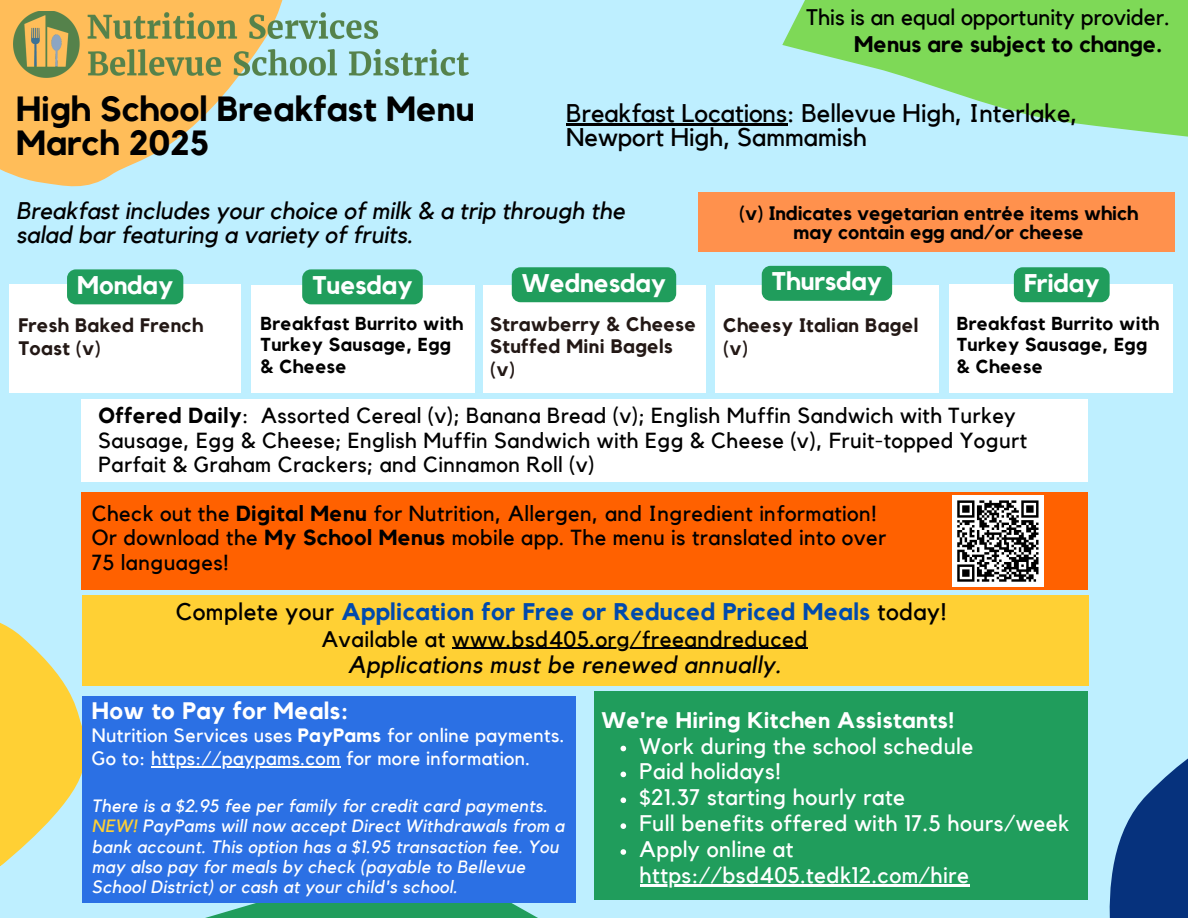
<style>
.page{position:relative;width:1188px;height:918px;background:#beefff}
.page>*{position:absolute;margin:0;border:0;box-sizing:border-box;transform-origin:0 0}
.t1{font:700 34.8px/33.8px "Kollektif";color:#000}
.t2{font:25.5px/24.8px "Kollektif";color:#000}
.t3{font:700 25.5px "Kollektif";color:#fff}
.t4{font:italic 24px/23.7px "Kollektif";color:#000}
.t5{font:700 24px "Kollektif";letter-spacing:.02em;color:#004aad}
.t6{font:italic 24px "Kollektif";letter-spacing:.02em;color:#000}
.t7{font:700 23.85px "Kollektif";letter-spacing:.02em;color:#fff}
.t8{font:22.5px "Kollektif";letter-spacing:.02em;color:#fff}
.t9{font:22.5px "Kollektif";letter-spacing:.02em;color:#000}
.t10{font:22.5px "Kollektif";color:#000}
.t11{font:700 22.5px "Kollektif";letter-spacing:.02em;color:#fff}
.t12{font:700 22.5px "Kollektif";color:#000}
.t13{font:21.75px/24.8px "Kollektif";letter-spacing:.02em;color:#000}
.t14{font:700 19.5px/22.5px "Kollektif";letter-spacing:.02em;color:#231815}
.t15{font:700 19.5px/19.2px "Kollektif";color:#000;text-align:center}
.t16{font:19.35px/22.5px "Kollektif";letter-spacing:.02em;color:#fff}
.t17{font:700 18.75px/21.3px "Kollektif";letter-spacing:.02em;color:#000}
.t18{font:italic 17.85px/20.2px "Kollektif";letter-spacing:.02em;color:#fff}
.s1{font-weight:700}
.s2{font-weight:400;color:#000}
.s3{color:#ffd034}
</style>
<div class="page">
<svg style="left:82px;top:902px;width:494px;height:16px;fill:#209d5c"></svg>
<svg style="left:777px;top:0;width:411px;height:137px;fill:#7ed957"></svg>
<svg style="left:0;top:536px;width:82px;height:330px;fill:#ffd034"></svg>
<svg style="left:0;top:0;width:283px;height:282px"></svg>
<svg style="left:1088px;top:659px;width:100px;height:259px"></svg>
<div style="left:949px;top:284px;width:224px;height:109px;background:#fff"></div>
<div style="left:715px;top:285px;width:224px;height:108px;background:#fff"></div>
<div style="left:483px;top:285px;width:222px;height:108px;background:#fff"></div>
<div style="left:251px;top:285px;width:223px;height:108px;background:#fff"></div>
<div style="left:10px;top:284px;width:231px;height:109px;background:#fff"></div>
<div style="left:82px;top:400px;width:1006px;height:82px;background:#fff"></div>
<div style="left:82px;top:492px;width:1006px;height:98px;background:#ff6100"></div>
<div style="left:594px;top:691px;width:494px;height:209px;background:#209d5c"></div>
<div style="left:82px;top:696px;width:494px;height:206px;background:#2b70e4"></div>
<div style="left:82px;top:595px;width:1006px;height:91px;background:#ffd034"></div>
<div style="left:952px;top:495px;width:91px;height:92px;background:#fff"></div>
<svg style="left:957px;top:500px;width:82px;height:82px"></svg>
<div style="left:762px;top:266px;width:130px;height:35px;background:#209d5c;border-radius:9px"></div>
<div style="left:1014px;top:267px;width:96px;height:35px;background:#209d5c;border-radius:9px"></div>
<div style="left:67px;top:269px;width:116px;height:35px;background:#209d5c;border-radius:9px"></div>
<div style="left:302px;top:269px;width:121px;height:35px;background:#209d5c;border-radius:9px"></div>
<div style="left:512px;top:267px;width:164px;height:35px;background:#209d5c"></div>
<svg style="left:621px;top:746px;width:5px;height:5px"></svg>
<svg style="left:621px;top:772px;width:5px;height:5px"></svg>
<svg style="left:621px;top:797px;width:5px;height:6px"></svg>
<svg style="left:621px;top:823px;width:5px;height:6px"></svg>
<svg style="left:621px;top:849px;width:5px;height:6px"></svg>
<hr style="left:640px;top:884px;width:329px;height:2px;background:#fff">
<hr style="left:151px;top:766px;width:190px;height:1px;background:#fff">
<hr style="left:452px;top:648px;width:356px;height:1px;background:#000">
<hr style="left:566px;top:124px;width:221px;height:2px;background:#000">
<div style="left:698px;top:193px;width:476px;height:59px;background:#ff914d"></div>
<img style="left:14px;top:12px;width:454px;height:65px">
<p class="t10" style="left:806px;top:7px;width:365px">This is an equal opportunity provider.</p>
<h2 class="t1" style="left:16px;top:94px;width:460px">High School Breakfast Menu<br>March 2025</h2>
<p class="t12" style="left:854px;top:34px;width:309px">Menus are subject to change.</p>
<p class="t2" style="left:566px;top:101px;width:513px">Breakfast Locations: Bellevue High, Interlake,<br>Newport High, Sammamish</p>
<h3 class="t4" style="left:16px;top:200px;width:610px">Breakfast includes your choice of milk &amp; a trip through the salad bar featuring a variety of fruits.</h3>
<p class="t15" style="left:739px;top:204px;width:400px">(v) Indicates vegetarian entrée items which may contain egg and/or cheese</p>
<h5 class="t3" style="left:77px;top:273px;width:97px">Monday</h5>
<h4 class="t3" style="left:312px;top:273px;width:102px">Tuesday</h4>
<p class="t3" style="left:522px;top:271px;width:146px">Wednesday</p>
<p class="t3" style="left:772px;top:269px;width:111px">Thursday</p>
<p class="t3" style="left:1024px;top:271px;width:77px">Friday</p>
<h1 class="t14" style="left:18px;top:315px;width:186px">Fresh Baked French<br>Toast (v)</h1>
<h3 class="t14" style="left:490px;top:313px;width:208px">Strawberry &amp; Cheese<br>Stuffed Mini Bagels (v)</h3>
<h6 class="t14" style="left:723px;top:315px;width:197px">Cheesy Italian Bagel (v)</h6>
<p class="t17" style="left:261px;top:314px;width:204px">Breakfast Burrito with<br>Turkey Sausage, Egg &amp; Cheese</p>
<p class="t17" style="left:957px;top:314px;width:204px">Breakfast Burrito with<br>Turkey Sausage, Egg &amp; Cheese</p>
<p class="t13" style="left:99px;top:404px;width:930px"><span class="s1">Offered Daily</span>: Assorted Cereal (v); Banana Bread (v); English Muffin Sandwich with Turkey<br>Sausage, Egg &amp; Cheese; English Muffin Sandwich with Egg &amp; Cheese (v), Fruit-topped Yogurt<br>Parfait &amp; Graham Crackers; and Cinnamon Roll (v)</p>
<h2 class="t13" style="left:92px;top:501px;width:796px">Check out the <span class="s1">Digital Menu</span> for Nutrition, Allergen, and Ingredient information!<br>Or download the <span class="s1">My School Menus</span> mobile app. The menu is translated into over<br>75 languages!</h2>
<p class="t5" style="left:176px;top:600px;width:772px"><span class="s2">Complete your</span> Application for Free or Reduced Priced Meals <span class="s2">today!</span></p>
<p class="t9" style="left:322px;top:629px;width:487px">Available at www.bsd405.org/freeandreduced</p>
<h3 class="t6" style="left:348px;top:653px;width:435px">Applications must be renewed annually.</h3>
<h6 class="t7" style="left:92px;top:699px;width:258px">How to Pay for Meals:</h6>
<h5 class="t16" style="left:92px;top:725px;width:474px">Nutrition Services uses <span class="s1">PayPams</span> for online payments.<br>Go to: https://paypams.com for more information.</h5>
<h5 class="t18" style="left:92px;top:796px;width:474px">There is a $2.95 fee per family for credit card payments.<br><span class="s3">NEW!</span> PayPams will now accept Direct Withdrawals from a bank account. This option has a $1.95 transaction fee. You</h5>
<p class="t18" style="left:92px;top:857px;width:435px">may also pay for meals by check (payable to Bellevue<br>School District) or cash at your child's school.</p>
<h2 class="t11" style="left:601px;top:709px;width:355px">We're Hiring Kitchen Assistants!</h2>
<h2 class="t8" style="left:640px;top:735px;width:335px">Work during the school schedule</h2>
<h2 class="t8" style="left:640px;top:761px;width:143px">Paid holidays!</h2>
<h6 class="t8" style="left:640px;top:787px;width:267px">$21.37 starting hourly rate</h6>
<h6 class="t8" style="left:640px;top:813px;width:431px">Full benefits offered with 17.5 hours/week</h6>
<h6 class="t8" style="left:640px;top:839px;width:155px">Apply online at</h6>
<h6 class="t8" style="left:640px;top:865px;width:331px">https://bsd405.tedk12.com/hire</h6>
</div>
